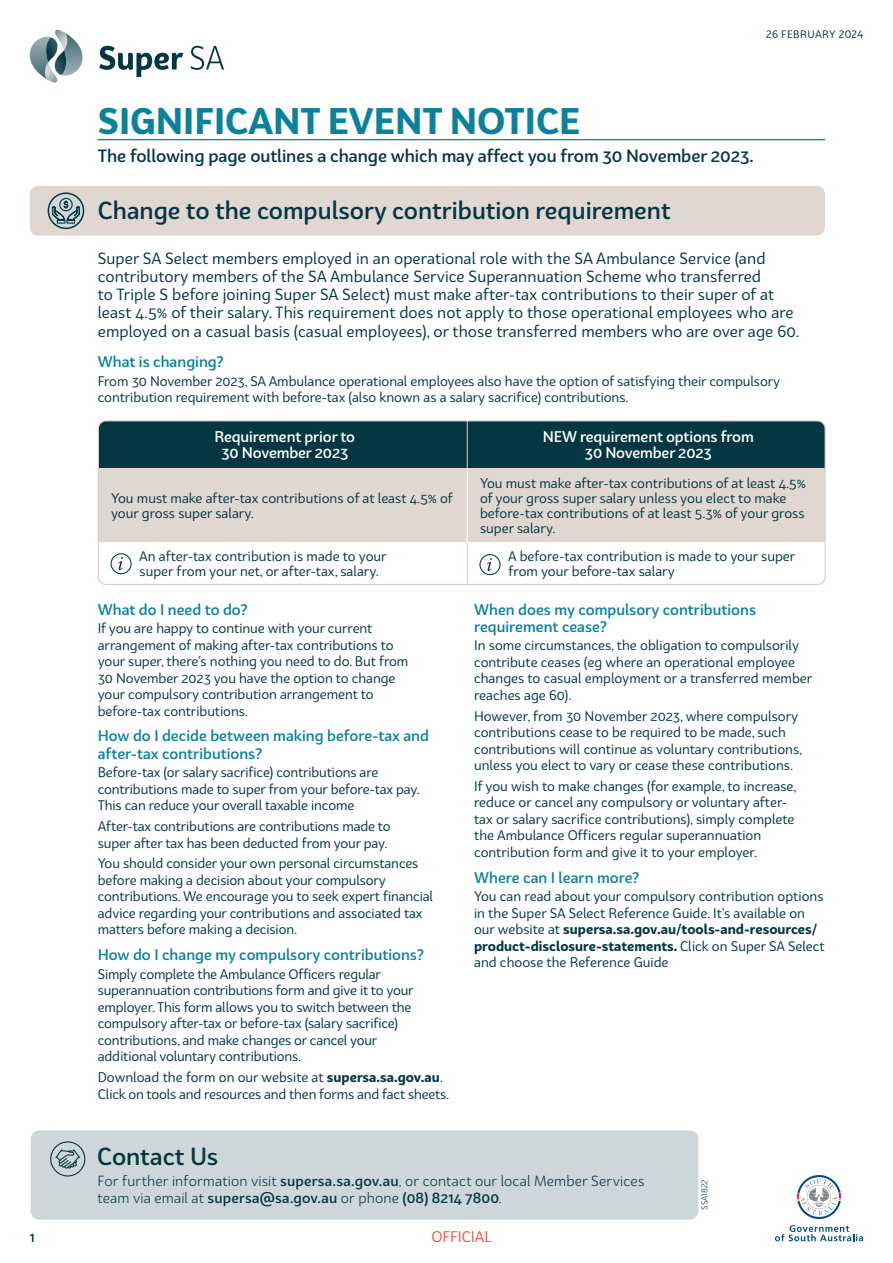
<style>
.page{position:relative;width:893px;height:1263px;background:#fff}
.page>*{position:absolute;margin:0;border:0;box-sizing:border-box;transform-origin:0 0}
.t1{font:700 36px "Bw Surco";color:#0b819b}
.t2{font:500 24px "Bw Surco";color:#053742}
.t3{font:500 17.25px "Bw Surco";letter-spacing:-.005em;color:#053742}
.t4{font:15.75px/18px "Bw Surco";letter-spacing:.005em;color:#053742}
.t5{font:500 15px/17.2px "Bw Surco";color:#0b819b}
.t6{font:500 15px/16.5px "Bw Surco";letter-spacing:-.01em;color:#fff;text-align:center}
.t7{font:15px "Bw Surco";color:#ff4f42}
.t8{font:14.25px/17.1px "Bw Surco";letter-spacing:.01em;color:#053742}
.t9{font:13.5px/16.5px "Bw Surco";letter-spacing:-.005em;color:#053742}
.t10{font:500 13.5px "Bw Surco";color:#053742}
.t11{font:10.5px "Bw Surco";letter-spacing:.035em;color:#053742}
.t12{font:8.25px "Bw Surco";color:#053742}
.s1{font-weight:700}
.s2{font-weight:500}
</style>
<div class="page">
<svg style="left:797px;top:1175px;width:44px;height:44px"></svg>
<svg style="left:775px;top:1225px;width:88px;height:16px"></svg>
<svg style="left:99px;top:46px;width:125px;height:31px"></svg>
<svg style="left:30px;top:30px;width:53px;height:53px"></svg>
<hr style="left:98px;top:139px;width:727px;height:1px;background:#0b819b">
<div style="left:100px;top:422px;width:724px;height:46px;background:#053742"></div>
<div style="left:100px;top:468px;width:724px;height:74px;background:#e0d7d2"></div>
<hr style="left:467px;top:468px;width:1px;height:74px;background:#fff">
<hr style="left:467px;top:421px;width:1px;height:47px;background:#d8cdc7">
<svg style="left:98px;top:542px;width:726px;height:41px"></svg>
<div style="left:98px;top:420px;width:728px;height:165px;border:1px solid #d8cdc7;border-radius:8px"></div>
<div style="left:30px;top:186px;width:795px;height:50px;background:#e0d7d2;border-radius:9px"></div>
<svg style="left:48px;top:193px;width:36px;height:35px"></svg>
<div style="left:48px;top:192px;width:36px;height:37px;border:2px solid #053742;border-radius:50%"></div>
<svg style="left:51px;top:197px;width:29px;height:27px"></svg>
<div style="left:31px;top:1130px;width:667px;height:90px;background:#cdd7d9;border-radius:9px"></div>
<svg style="left:51px;top:1142px;width:34px;height:34px"></svg>
<div style="left:50px;top:1141px;width:35px;height:35px;border:1px solid #053742;border-radius:50%"></div>
<svg style="left:55px;top:1149px;width:25px;height:20px"></svg>
<p class="t11" style="left:766px;top:27px;width:99px">26 FEBRUARY 2024</p>
<h1 class="t1" style="left:98px;top:96px;width:484px">SIGNIFICANT EVENT NOTICE</h1>
<p class="t3" style="left:98px;top:144px;width:657px">The following page outlines a change which may affect you from 30 November 2023.</p>
<h2 class="t2" style="left:98px;top:194px;width:574px">Change to the compulsory contribution requirement</h2>
<p class="t4" style="left:98px;top:248px;width:697px">Super SA Select members employed in an operational role with the SA Ambulance Service (and contributory members of the SA Ambulance Service Superannuation Scheme who transferred<br>to Triple S before joining Super SA Select) must make after-tax contributions to their super of at least 4.5% of their salary. This requirement does not apply to those operational employees who are</p>
<p class="t4" style="left:98px;top:322px;width:703px">employed on a casual basis (casual employees), or those transferred members who are over age 60.</p>
<p class="t5" style="left:98px;top:352px;width:127px">What is changing?</p>
<p class="t9" style="left:98px;top:372px;width:684px">From 30 November 2023, SA Ambulance operational employees also have the option of satisfying their compulsory contribution requirement with before-tax (also known as a salary sacrifice) contributions.</p>
<p class="t6" style="left:215px;top:428px;width:142px">Requirement prior to<br>30 November 2023</p>
<p class="t6" style="left:543px;top:428px;width:213px">NEW requirement options from<br>30 November 2023</p>
<p class="t9" style="left:111px;top:490px;width:343px;line-height:15px">You must make after-tax contributions of at least 4.5% of your gross super salary.</p>
<p class="t9" style="left:480px;top:475px;width:327px;line-height:15px">You must make after-tax contributions of at least 4.5% of your gross super salary unless you elect to make before-tax contributions of at least 5.3% of your gross super salary.</p>
<p class="t9" style="left:139px;top:548px;width:249px;line-height:15px">An after-tax contribution is made to your super from your net, or after-tax, salary.</p>
<p class="t9" style="left:508px;top:548px;width:289px;line-height:15px">A before-tax contribution is made to your super from your before-tax salary</p>
<p class="t5" style="left:98px;top:600px;width:151px">What do I need to do?</p>
<p class="t9" style="left:98px;top:620px;width:312px">If you are happy to continue with your current arrangement of making after-tax contributions to your super, there’s nothing you need to do. But from 30 November 2023 you have the option to change your compulsory contribution arrangement to before-tax contributions.</p>
<p class="t5" style="left:98px;top:727px;width:333px">How do I decide between making before-tax and after-tax contributions?</p>
<p class="t9" style="left:98px;top:764px;width:324px">Before-tax (or salary sacrifice) contributions are contributions made to super from your before-tax pay.<br>This can reduce your overall taxable income</p>
<p class="t9" style="left:98px;top:817px;width:294px">After-tax contributions are contributions made to super after tax has been deducted from your pay.</p>
<p class="t9" style="left:98px;top:855px;width:337px">You should consider your own personal circumstances before making a decision about your compulsory contributions. We encourage you to seek expert financial advice regarding your contributions and associated tax matters before making a decision.</p>
<p class="t5" style="left:98px;top:945px;width:328px">How do I change my compulsory contributions?</p>
<p class="t9" style="left:98px;top:965px;width:317px">Simply complete the Ambulance Officers regular superannuation contributions form and give it to your employer. This form allows you to switch between the compulsory after-tax or before-tax (salary sacrifice) contributions, and make changes or cancel your additional voluntary contributions.</p>
<p class="t9" style="left:98px;top:1068px;width:353px">Download the form on our website at <span class="s1">supersa.sa.gov.au</span>.<br>Click on tools and resources and then forms and fact sheets.</p>
<p class="t5" style="left:474px;top:600px;width:283px">When does my compulsory contributions requirement cease?</p>
<p class="t9" style="left:474px;top:637px;width:340px">In some circumstances, the obligation to compulsorily contribute ceases (eg where an operational employee changes to casual employment or a transferred member reaches age 60).</p>
<p class="t9" style="left:474px;top:707px;width:330px">However, from 30 November 2023, where compulsory contributions cease to be required to be made, such contributions will continue as voluntary contributions, unless you elect to vary or cease these contributions.</p>
<p class="t9" style="left:474px;top:777px;width:324px">If you wish to make changes (for example, to increase, reduce or cancel any compulsory or voluntary after&shy;tax or salary sacrifice contributions), simply complete the Ambulance Officers regular superannuation contribution form and give it to your employer.</p>
<p class="t5" style="left:474px;top:868px;width:167px">Where can I learn more?</p>
<p class="t9" style="left:474px;top:888px;width:352px">You can read about your compulsory contribution options in the Super SA Select Reference Guide. It’s available on our website at <span class="s1">supersa.sa.gov.au/tools-and-resources/ product-disclosure-statements.</span> Click on Super SA Select and choose the Reference Guide</p>
<h2 class="t2" style="left:97px;top:1140px;width:122px">Contact Us</h2>
<p class="t8" style="left:98px;top:1172px;width:548px">For further information visit <span class="s2">supersa.sa.gov.au</span>, or contact our local Member Services team via email at <span class="s2">supersa@sa.gov.au</span> or phone <span class="s2">(08) 8214 7800</span>.</p>
<p class="t12" style="left:699px;top:1209px;width:31px;rotate:-90deg">SSA1822</p>
<p class="t10" style="left:30px;top:1228px;width:6px">1</p>
<p class="t7" style="left:431px;top:1226px;width:62px">OFFICIAL</p>
</div>
